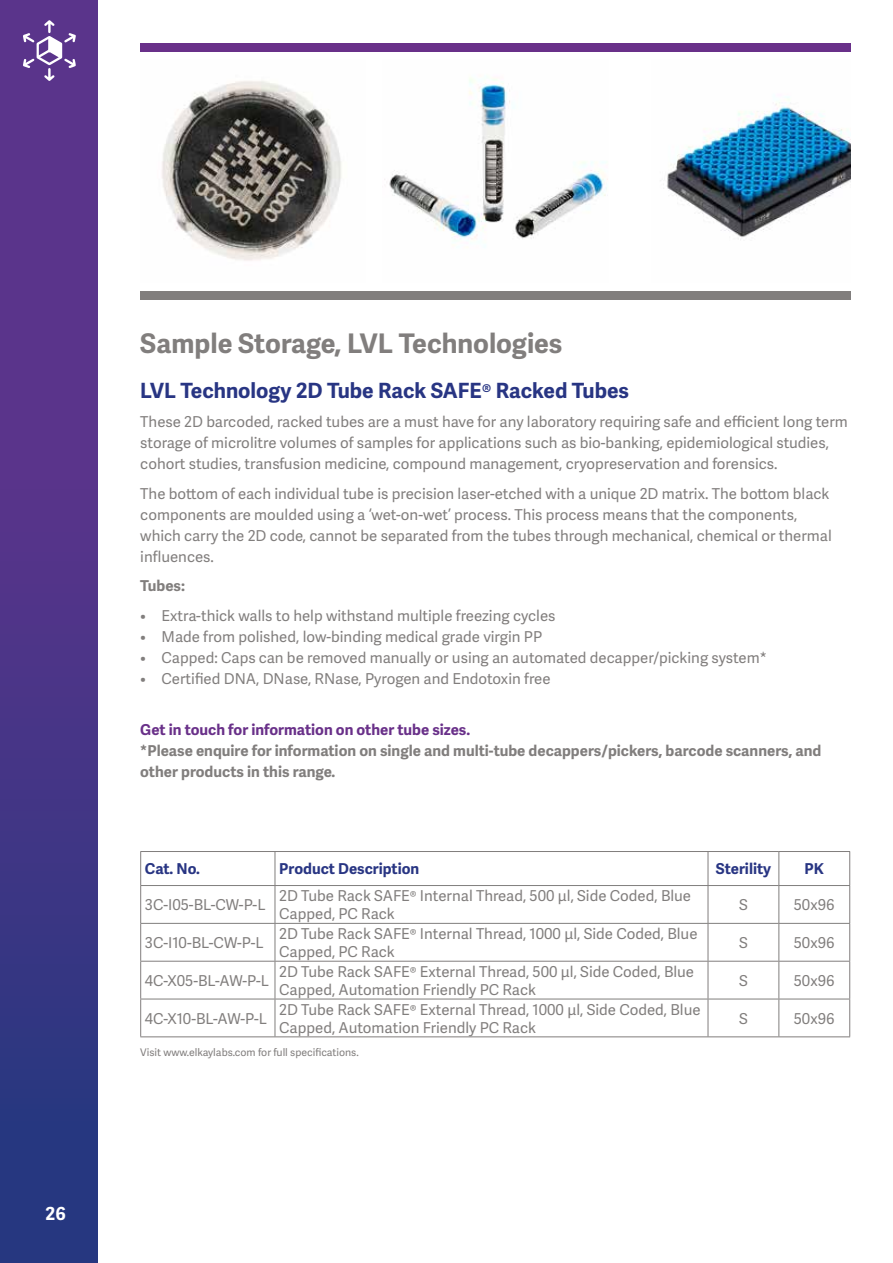
<style>
.page{position:relative;width:893px;height:1263px;background:#fff}
.page>*{position:absolute;margin:0;border:0;box-sizing:border-box;transform-origin:0 0}
.t1{font:700 27px "Adelle Sans";color:#817e7d}
.t2{font:700 21px "Adelle Sans";color:#283583}
.t3{font:700 18px "Adelle Sans";color:#fff}
.t4{font:15px/21px "Adelle Sans";color:#817e7d}
.t5{font:700 15px/21px "Adelle Sans";color:#817e7d}
.t6{font:700 15px "Adelle Sans";color:#693089}
.t7{font:700 15px "Adelle Sans";color:#283583}
.t8{font:10.5px "Adelle Sans";color:#817e7d}
</style>
<div class="page">
<div style="left:0;top:0;width:98px;height:1263px;background:linear-gradient(to bottom,#68338e,#283780)"></div>
<svg style="left:23px;top:20px;width:53px;height:61px;background:#7c5ea2"></svg>
<div style="left:140px;top:43px;width:710px;height:9px;background:#693089"></div>
<div style="left:140px;top:291px;width:710px;height:8px;background:#817e7d"></div>
<img style="left:162px;top:81px;width:180px;height:180px">
<img style="left:384px;top:78px;width:224px;height:169px">
<img style="left:660px;top:97px;width:190px;height:143px">
<hr style="left:140px;top:851px;width:135px;height:1px;background:#817e7d">
<hr style="left:140px;top:852px;width:1px;height:33px;background:#817e7d">
<hr style="left:275px;top:851px;width:433px;height:1px;background:#817e7d">
<hr style="left:275px;top:852px;width:1px;height:33px;background:#817e7d">
<hr style="left:708px;top:851px;width:71px;height:1px;background:#817e7d">
<hr style="left:708px;top:852px;width:1px;height:33px;background:#817e7d">
<hr style="left:779px;top:851px;width:71px;height:1px;background:#817e7d">
<hr style="left:778px;top:852px;width:1px;height:33px;background:#817e7d">
<hr style="left:849px;top:852px;width:1px;height:33px;background:#817e7d">
<hr style="left:140px;top:885px;width:135px;height:1px;background:#817e7d">
<hr style="left:140px;top:886px;width:1px;height:37px;background:#817e7d">
<hr style="left:275px;top:885px;width:433px;height:1px;background:#817e7d">
<hr style="left:275px;top:886px;width:1px;height:37px;background:#817e7d">
<hr style="left:708px;top:885px;width:71px;height:1px;background:#817e7d">
<hr style="left:708px;top:886px;width:1px;height:37px;background:#817e7d">
<hr style="left:779px;top:885px;width:71px;height:1px;background:#817e7d">
<hr style="left:778px;top:886px;width:1px;height:37px;background:#817e7d">
<hr style="left:849px;top:886px;width:1px;height:37px;background:#817e7d">
<hr style="left:140px;top:923px;width:135px;height:1px;background:#817e7d">
<hr style="left:140px;top:924px;width:1px;height:37px;background:#817e7d">
<hr style="left:275px;top:923px;width:433px;height:1px;background:#817e7d">
<hr style="left:275px;top:924px;width:1px;height:37px;background:#817e7d">
<hr style="left:708px;top:923px;width:71px;height:1px;background:#817e7d">
<hr style="left:708px;top:924px;width:1px;height:37px;background:#817e7d">
<hr style="left:779px;top:923px;width:71px;height:1px;background:#817e7d">
<hr style="left:778px;top:924px;width:1px;height:37px;background:#817e7d">
<hr style="left:849px;top:924px;width:1px;height:37px;background:#817e7d">
<hr style="left:140px;top:961px;width:135px;height:1px;background:#817e7d">
<hr style="left:140px;top:961px;width:1px;height:38px;background:#817e7d">
<hr style="left:275px;top:961px;width:433px;height:1px;background:#817e7d">
<hr style="left:275px;top:961px;width:1px;height:38px;background:#817e7d">
<hr style="left:708px;top:961px;width:71px;height:1px;background:#817e7d">
<hr style="left:708px;top:961px;width:1px;height:38px;background:#817e7d">
<hr style="left:779px;top:961px;width:71px;height:1px;background:#817e7d">
<hr style="left:778px;top:961px;width:1px;height:38px;background:#817e7d">
<hr style="left:849px;top:961px;width:1px;height:38px;background:#817e7d">
<hr style="left:140px;top:999px;width:135px;height:1px;background:#817e7d">
<hr style="left:140px;top:999px;width:1px;height:37px;background:#817e7d">
<hr style="left:275px;top:999px;width:433px;height:1px;background:#817e7d">
<hr style="left:275px;top:999px;width:1px;height:37px;background:#817e7d">
<hr style="left:708px;top:999px;width:71px;height:1px;background:#817e7d">
<hr style="left:708px;top:999px;width:1px;height:37px;background:#817e7d">
<hr style="left:779px;top:999px;width:71px;height:1px;background:#817e7d">
<hr style="left:778px;top:999px;width:1px;height:37px;background:#817e7d">
<hr style="left:849px;top:999px;width:1px;height:37px;background:#817e7d">
<hr style="left:140px;top:1036px;width:135px;height:1px;background:#817e7d">
<hr style="left:275px;top:1036px;width:433px;height:1px;background:#817e7d">
<hr style="left:708px;top:1036px;width:71px;height:1px;background:#817e7d">
<hr style="left:779px;top:1036px;width:71px;height:1px;background:#817e7d">
<p class="t3" style="left:45px;top:1202px;width:22px">26</p>
<h1 class="t1" style="left:140px;top:327px;width:424px">Sample Storage, LVL Technologies</h1>
<h2 class="t2" style="left:140px;top:378px;width:490px">LVL Technology 2D Tube Rack SAFE® Racked Tubes</h2>
<p class="t4" style="left:140px;top:412px;width:709px">These 2D barcoded, racked tubes are a must have for any laboratory requiring safe and efficient long term storage of microlitre volumes of samples for applications such as bio-banking, epidemiological studies, cohort studies, transfusion medicine, compound management, cryopreservation and forensics.</p>
<p class="t4" style="left:140px;top:484px;width:693px">The bottom of each individual tube is precision laser-etched with a unique 2D matrix. The bottom black components are moulded using a ‘wet-on-wet’ process. This process means that the components, which carry the 2D code, cannot be separated from the tubes through mechanical, chemical or thermal influences.</p>
<p class="t5" style="left:140px;top:576px;width:46px">Tubes:</p>
<p class="t4" style="left:140px;top:606px;width:417px">• Extra-thick walls to help withstand multiple freezing cycles</p>
<p class="t4" style="left:140px;top:627px;width:404px">• Made from polished, low-binding medical grade virgin PP</p>
<p class="t4" style="left:140px;top:648px;width:628px">• Capped: Caps can be removed manually or using an automated decapper/picking system*</p>
<p class="t4" style="left:140px;top:669px;width:412px">• Certified DNA, DNase, RNase, Pyrogen and Endotoxin free</p>
<p class="t6" style="left:140px;top:720px;width:331px">Get in touch for information on other tube sizes.</p>
<p class="t5" style="left:140px;top:740px;width:683px">*Please enquire for information on single and multi-tube decappers/pickers, barcode scanners, and other products in this range.</p>
<p class="t7" style="left:145px;top:860px;width:56px">Cat. No.</p>
<p class="t7" style="left:279px;top:860px;width:142px">Product Description</p>
<p class="t7" style="left:716px;top:860px;width:56px">Sterility</p>
<p class="t7" style="left:805px;top:860px;width:21px">PK</p>
<p class="t4" style="left:145px;top:895px;width:122px">3C-I05-BL-CW-P-L</p>
<p class="t4" style="left:279px;top:887px;width:413px;line-height:18px">2D Tube Rack SAFE® Internal Thread, 500 µl, Side Coded, Blue<br>Capped, PC Rack</p>
<p class="t4" style="left:739px;top:895px;width:10px">S</p>
<p class="t4" style="left:794px;top:895px;width:42px">50x96</p>
<p class="t4" style="left:145px;top:933px;width:120px">3C-I10-BL-CW-P-L</p>
<p class="t4" style="left:279px;top:925px;width:420px;line-height:18px">2D Tube Rack SAFE® Internal Thread, 1000 µl, Side Coded, Blue<br>Capped, PC Rack</p>
<p class="t4" style="left:739px;top:933px;width:10px">S</p>
<p class="t4" style="left:794px;top:933px;width:42px">50x96</p>
<p class="t4" style="left:145px;top:970px;width:126px">4C-X05-BL-AW-P-L</p>
<p class="t4" style="left:279px;top:963px;width:416px;line-height:18px">2D Tube Rack SAFE® External Thread, 500 µl, Side Coded, Blue<br>Capped, Automation Friendly PC Rack</p>
<p class="t4" style="left:739px;top:970px;width:10px">S</p>
<p class="t4" style="left:794px;top:970px;width:42px">50x96</p>
<p class="t4" style="left:145px;top:1008px;width:124px">4C-X10-BL-AW-P-L</p>
<p class="t4" style="left:279px;top:1001px;width:423px;line-height:18px">2D Tube Rack SAFE® External Thread, 1000 µl, Side Coded, Blue<br>Capped, Automation Friendly PC Rack</p>
<p class="t4" style="left:739px;top:1008px;width:10px">S</p>
<p class="t4" style="left:794px;top:1008px;width:42px">50x96</p>
<p class="t8" style="left:140px;top:1047px;width:220px">Visit www.elkaylabs.com for full specifications.</p>
</div>
